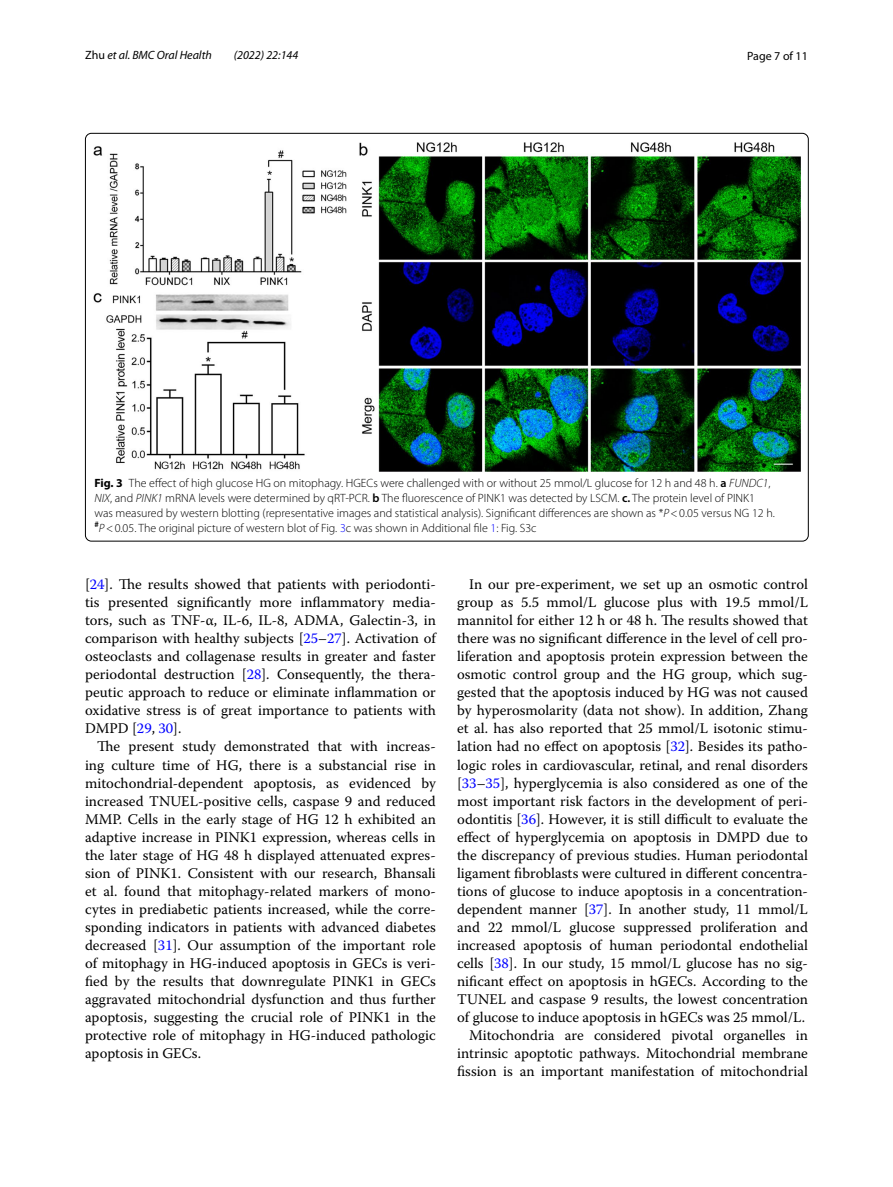
<style>
.page{position:relative;width:893px;height:1187px;background:#fff}
.page>*{position:absolute;margin:0;border:0;box-sizing:border-box;transform-origin:0 0}
.t1{font:14.7px/18px "Warnock Pro";color:#000;text-align:justify}
.t2{font:300 12px/15px "Myriad Pro";color:#000}
.t3{font:italic 12px "Myriad Pro";color:#000}
.t4{font:12px "Myriad Pro";color:#000}
.s1{font-style:normal}
.s2{font-weight:700}
.s3{font-weight:600}
.s4{font-style:italic}
.s5{color:#00f}
</style>
<div class="page">
<img style="left:94px;top:142px;width:706px;height:329px">
<p class="t3" style="left:85px;top:48px;width:128px"><span class="s1">Zhu</span> et al. BMC Oral Health</p>
<p class="t3" style="left:234px;top:48px;width:66px">(2022) 22:144</p>
<p class="t4" style="left:747px;top:48px;width:62px">Page 7 of 11</p>
<p class="t2" style="left:94px;top:475px;width:682px"><span class="s2">Fig. 3</span> The effect of high glucose HG on mitophagy. HGECs were challenged with or without 25 mmol/L glucose for 12 h and 48 h. <span class="s3">a</span> <span class="s4">FUNDC1</span>, <span class="s4">NIX</span>, and <span class="s4">PINK1</span> mRNA levels were determined by qRT-PCR. <span class="s3">b</span> The fluorescence of PINK1 was detected by LSCM. <span class="s3">c.</span> The protein level of PINK1 was measured by western blotting (representative images and statistical analysis). Significant differences are shown as *<span class="s4">P</span>&lt;0.05 versus NG 12 h. <sup>#</sup><span class="s4">P</span>&lt;0.05. The original picture of western blot of Fig. <span class="s5">3</span>c was shown in Additional file <span class="s5">1</span>: Fig. S3c</p>
<p class="t1" style="left:85px;top:575px;width:352px">[<span class="s5">24</span>]. The results showed that patients with periodonti&shy;tis presented significantly more inflammatory media&shy;tors, such as TNF-α, IL-6, IL-8, ADMA, Galectin-3, in comparison with healthy subjects [<span class="s5">25</span>–<span class="s5">27</span>]. Activation of osteoclasts and collagenase results in greater and faster periodontal destruction [<span class="s5">28</span>]. Consequently, the thera&shy;peutic approach to reduce or eliminate inflammation or oxidative stress is of great importance to patients with DMPD [<span class="s5">29</span>, <span class="s5">30</span>].</p>
<p class="t1" style="left:85px;top:737px;width:352px;text-indent:12px">The present study demonstrated that with increas&shy;ing culture time of HG, there is a substancial rise in mitochondrial-dependent apoptosis, as evidenced by increased TNUEL-positive cells, caspase 9 and reduced MMP. Cells in the early stage of HG 12 h exhibited an adaptive increase in PINK1 expression, whereas cells in the later stage of HG 48 h displayed attenuated expres&shy;sion of PINK1. Consistent with our research, Bhansali et al. found that mitophagy-related markers of mono&shy;cytes in prediabetic patients increased, while the corre&shy;sponding indicators in patients with advanced diabetes decreased [<span class="s5">31</span>]. Our assumption of the important role of mitophagy in HG-induced apoptosis in GECs is veri&shy;fied by the results that downregulate PINK1 in GECs aggravated mitochondrial dysfunction and thus further apoptosis, suggesting the crucial role of PINK1 in the protective role of mitophagy in HG-induced pathologic apoptosis in GECs.</p>
<p class="t1" style="left:457px;top:575px;width:352px;text-align:right">In our pre-experiment, we set up an osmotic control group as 5.5 mmol/L glucose plus with 19.5 mmol/L mannitol for either 12 h or 48 h. The results showed that there was no significant difference in the level of cell pro&shy;liferation and apoptosis protein expression between the osmotic control group and the HG group, which sug&shy;gested that the apoptosis induced by HG was not caused by hyperosmolarity (data not show). In addition, Zhang et al. has also reported that 25 mmol/L isotonic stimu&shy;lation had no effect on apoptosis [<span class="s5">32</span>]. Besides its patho&shy;logic roles in cardiovascular, retinal, and renal disorders [<span class="s5">33</span>–<span class="s5">35</span>], hyperglycemia is also considered as one of the most important risk factors in the development of peri&shy;odontitis [<span class="s5">36</span>]. However, it is still difficult to evaluate the effect of hyperglycemia on apoptosis in DMPD due to the discrepancy of previous studies. Human periodontal ligament fibroblasts were cultured in different concentra&shy;tions of glucose to induce apoptosis in a concentration&shy;dependent manner [<span class="s5">37</span>]. In another study, 11 mmol/L and 22 mmol/L glucose suppressed proliferation and increased apoptosis of human periodontal endothelial cells [<span class="s5">38</span>]. In our study, 15 mmol/L glucose has no sig&shy;nificant effect on apoptosis in hGECs. According to the TUNEL and caspase 9 results, the lowest concentration of glucose to induce apoptosis in hGECs was 25 mmol/L.<br>Mitochondria are considered pivotal organelles in intrinsic apoptotic pathways. Mitochondrial membrane fission is an important manifestation of mitochondrial</p>
</div>
